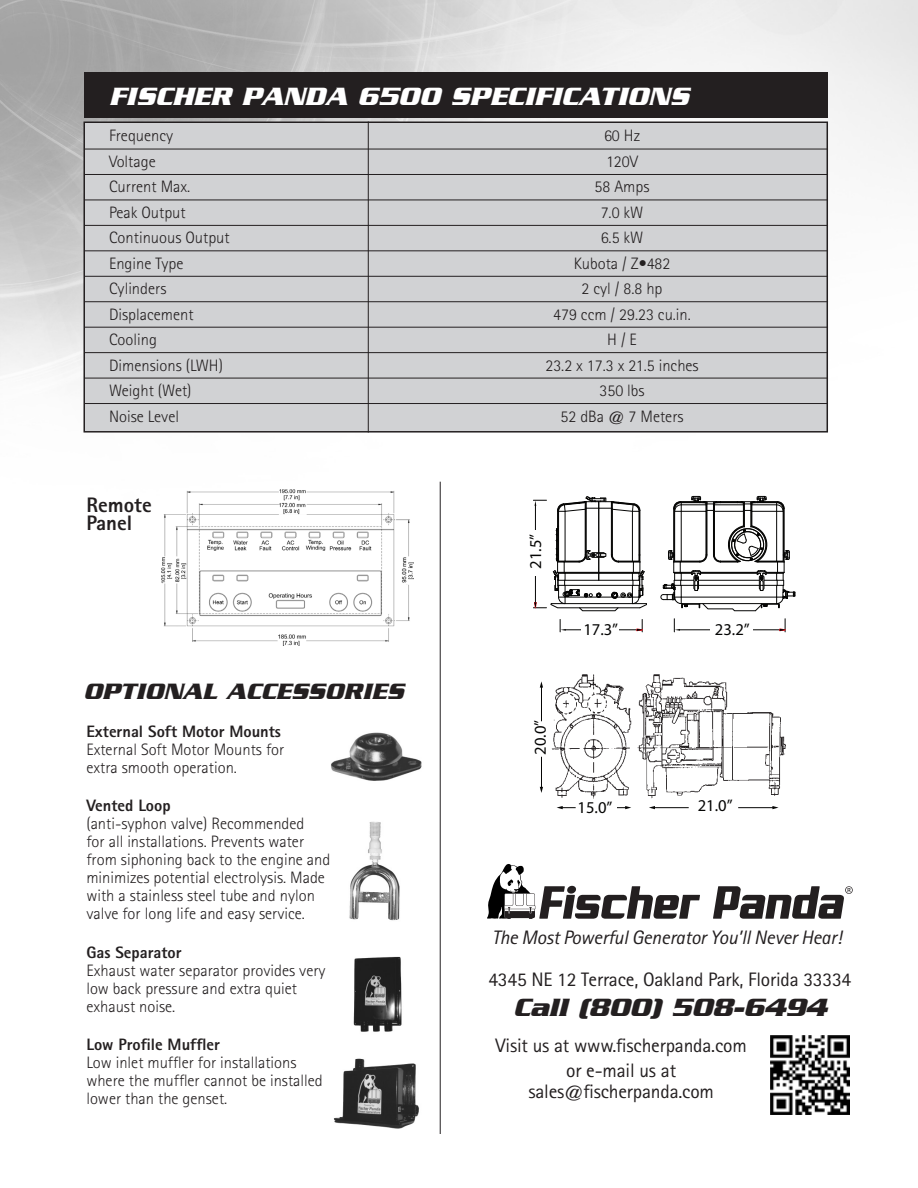
<style>
.page{position:relative;width:918px;height:1188px;background:#fff}
.page>*{position:absolute;margin:0;border:0;box-sizing:border-box;transform-origin:0 0}
.t1{font:italic 700 27px "Serpentine";color:#fff}
.t2{font:italic 700 27px "Serpentine";letter-spacing:-.01em;color:#231f20}
.t3{font:italic 700 24px "Serpentine";color:#231f20}
.t4{font:800 21px/18px "Rotis Sans Serif";color:#231f20}
.t5{font:19.5px/21px "Rotis Sans Serif";letter-spacing:-.01em;color:#231f20;text-align:center}
.t6{font:italic 19.5px "Rotis Sans Serif";letter-spacing:-.01em;color:#231f20}
.t7{font:300 16.65px "Myriad Pro";color:#050504}
.t8{font:300 16.5px/18px "Rotis Sans Serif";color:#231f20}
.t9{font:800 16.5px "Rotis Sans Serif";color:#231f20}
.t10{font:300 15.3px "Myriad Pro";color:#050504}
.s1{font-weight:800}
</style>
<div class="page">
<img style="left:0;top:0;width:918px;height:620px">
<div style="left:84px;top:122px;width:743px;height:310px;background:#d1d2d4"></div>
<div style="left:83px;top:122px;width:745px;height:311px;border:2px solid #231f20"></div>
<div style="left:84px;top:72px;width:743px;height:46px;background:#231f20"></div>
<hr style="left:84px;top:149px;width:744px;height:1px;background:#231f20">
<hr style="left:84px;top:250px;width:744px;height:1px;background:#231f20">
<hr style="left:84px;top:352px;width:744px;height:1px;background:#231f20">
<hr style="left:84px;top:174px;width:744px;height:1px;background:#231f20">
<hr style="left:84px;top:276px;width:744px;height:1px;background:#231f20">
<hr style="left:84px;top:378px;width:744px;height:1px;background:#231f20">
<hr style="left:84px;top:200px;width:744px;height:1px;background:#231f20">
<hr style="left:84px;top:301px;width:744px;height:1px;background:#231f20">
<hr style="left:84px;top:403px;width:744px;height:1px;background:#231f20">
<hr style="left:84px;top:225px;width:744px;height:1px;background:#231f20">
<hr style="left:84px;top:327px;width:744px;height:1px;background:#231f20">
<hr style="left:368px;top:122px;width:1px;height:311px;background:#231f20">
<img style="left:331px;top:732px;width:91px;height:397px">
<hr style="left:440px;top:482px;width:1px;height:652px;background:#231f20">
<img style="left:161px;top:488px;width:253px;height:157px">
<svg style="left:661px;top:496px;width:135px;height:115px"></svg>
<hr style="left:565px;top:511px;width:1px;height:50px;background:#050504">
<hr style="left:586px;top:508px;width:1px;height:44px;background:#050504">
<hr style="left:558px;top:526px;width:1px;height:35px;background:#050504">
<hr style="left:585px;top:509px;width:1px;height:46px;background:#050504">
<hr style="left:611px;top:508px;width:1px;height:47px;background:#050504">
<hr style="left:640px;top:510px;width:1px;height:45px;background:#050504">
<hr style="left:612px;top:509px;width:1px;height:46px;background:#050504">
<hr style="left:598px;top:508px;width:1px;height:45px;background:#050504">
<hr style="left:632px;top:511px;width:1px;height:50px;background:#050504">
<hr style="left:639px;top:511px;width:1px;height:50px;background:#050504">
<hr style="left:557px;top:529px;width:1px;height:32px;background:#050504">
<hr style="left:556px;top:529px;width:1px;height:32px;background:#050504">
<svg style="left:556px;top:496px;width:84px;height:46px"></svg>
<hr style="left:680px;top:630px;width:100px;height:1px;background:#050504">
<svg style="left:780px;top:619px;width:6px;height:13px"></svg>
<svg style="left:674px;top:619px;width:6px;height:13px"></svg>
<hr style="left:535px;top:505px;width:1px;height:98px;background:#050504">
<svg style="left:533px;top:548px;width:114px;height:63px"></svg>
<svg style="left:533px;top:500px;width:14px;height:6px"></svg>
<hr style="left:565px;top:630px;width:72px;height:1px;background:#050504">
<svg style="left:637px;top:619px;width:6px;height:13px"></svg>
<svg style="left:560px;top:619px;width:6px;height:13px"></svg>
<img style="left:539px;top:674px;width:247px;height:125px">
<hr style="left:541px;top:686px;width:1px;height:35px;background:#050504">
<svg style="left:540px;top:681px;width:3px;height:7px"></svg>
<hr style="left:541px;top:757px;width:1px;height:31px;background:#050504">
<svg style="left:540px;top:787px;width:3px;height:6px"></svg>
<svg style="left:557px;top:806px;width:19px;height:3px"></svg>
<svg style="left:617px;top:806px;width:14px;height:3px"></svg>
<hr style="left:654px;top:807px;width:35px;height:1px;background:#050504">
<svg style="left:649px;top:806px;width:6px;height:3px"></svg>
<hr style="left:738px;top:807px;width:36px;height:1px;background:#050504">
<svg style="left:772px;top:806px;width:7px;height:3px"></svg>
<div style="left:533px;top:531px;width:16px;height:45px;background:#fff"></div>
<div style="left:581px;top:619px;width:38px;height:19px;background:#fff"></div>
<div style="left:711px;top:626px;width:42px;height:13px;background:#fff"></div>
<div style="left:534px;top:725px;width:17px;height:27px;background:#fff"></div>
<svg style="left:487px;top:864px;width:366px;height:55px"></svg>
<img style="left:771px;top:1036px;width:78px;height:78px">
<p class="t1" style="left:109px;top:81px;width:581px">FISCHER PANDA 6500 SPECIFICATIONS</p>
<p class="t8" style="left:109px;top:127px;width:66px">Frequency</p>
<p class="t8" style="left:604px;top:127px;width:38px">60 Hz</p>
<p class="t8" style="left:109px;top:152px;width:48px">Voltage</p>
<p class="t8" style="left:606px;top:152px;width:34px">120V</p>
<p class="t8" style="left:109px;top:178px;width:83px">Current Max.</p>
<p class="t8" style="left:595px;top:178px;width:56px">58 Amps</p>
<p class="t8" style="left:109px;top:203px;width:78px">Peak Output</p>
<p class="t8" style="left:601px;top:203px;width:44px">7.0 kW</p>
<p class="t8" style="left:109px;top:229px;width:122px">Continuous Output</p>
<p class="t8" style="left:601px;top:229px;width:44px">6.5 kW</p>
<p class="t8" style="left:109px;top:254px;width:76px">Engine Type</p>
<p class="t8" style="left:574px;top:254px;width:98px">Kubota / Z•482</p>
<p class="t8" style="left:109px;top:280px;width:59px">Cylinders</p>
<p class="t8" style="left:582px;top:280px;width:82px">2 cyl / 8.8 hp</p>
<p class="t8" style="left:109px;top:305px;width:86px">Displacement</p>
<p class="t8" style="left:553px;top:305px;width:139px">479 ccm / 29.23 cu.in.</p>
<p class="t8" style="left:109px;top:331px;width:49px">Cooling</p>
<p class="t8" style="left:607px;top:331px;width:31px">H / E</p>
<p class="t8" style="left:109px;top:356px;width:115px">Dimensions (LWH)</p>
<p class="t8" style="left:545px;top:356px;width:155px">23.2 x 17.3 x 21.5 inches</p>
<p class="t8" style="left:109px;top:382px;width:84px">Weight (Wet)</p>
<p class="t8" style="left:599px;top:382px;width:47px">350 lbs</p>
<p class="t8" style="left:109px;top:407px;width:71px">Noise Level</p>
<p class="t8" style="left:561px;top:407px;width:125px">52 dBa @ 7 Meters</p>
<p class="t4" style="left:86px;top:496px;width:67px">Remote<br>Panel</p>
<p class="t3" style="left:83px;top:677px;width:322px">OPTIONAL ACCESSORIES</p>
<p class="t9" style="left:86px;top:720px;width:196px">External Soft Motor Mounts</p>
<p class="t8" style="left:86px;top:740px;width:199px">External Soft Motor Mounts for</p>
<p class="t8" style="left:86px;top:758px;width:152px">extra smooth operation.</p>
<p class="t8" style="left:86px;top:796px;width:246px"><span class="s1">Vented Loop<br></span>(anti-syphon valve) Recommended<br>for all installations. Prevents water from siphoning back to the engine and minimizes potential electrolysis. Made with a stainless steel tube and nylon valve for long life and easy service.</p>
<p class="t8" style="left:86px;top:943px;width:241px"><span class="s1">Gas Separator<br></span>Exhaust water separator provides very low back pressure and extra quiet exhaust noise.</p>
<p class="t8" style="left:86px;top:1036px;width:238px"><span class="s1">Low Profile Muffler<br></span>Low inlet muffler for installations where the muffler cannot be installed lower than the genset.</p>
<p class="t7" style="left:525px;top:569px;width:36px;rotate:-90deg">21.5”</p>
<p class="t7" style="left:583px;top:619px;width:36px">17.3”</p>
<p class="t7" style="left:715px;top:619px;width:36px">23.2”</p>
<p class="t7" style="left:530px;top:755px;width:36px;rotate:-90deg">20.0”</p>
<p class="t10" style="left:532px;top:748px;width:22px;rotate:-90deg">20”</p>
<p class="t7" style="left:578px;top:797px;width:36px">15.0”</p>
<p class="t7" style="left:698px;top:795px;width:36px">21.0”</p>
<p class="t10" style="left:587px;top:798px;width:22px">15”</p>
<p class="t6" style="left:492px;top:926px;width:351px">The Most Powerful Generator You’ll Never Hear!</p>
<p class="t5" style="left:488px;top:969px;width:364px">4345 NE 12 Terrace, Oakland Park, Florida 33334</p>
<p class="t2" style="left:513px;top:992px;width:315px">Call (800) 508-6494</p>
<p class="t5" style="left:496px;top:1035px;width:253px">Visit us at www.fischerpanda.com</p>
<p class="t5" style="left:528px;top:1059px;width:187px">or e-mail us at sales@fischerpanda.com</p>
</div>
